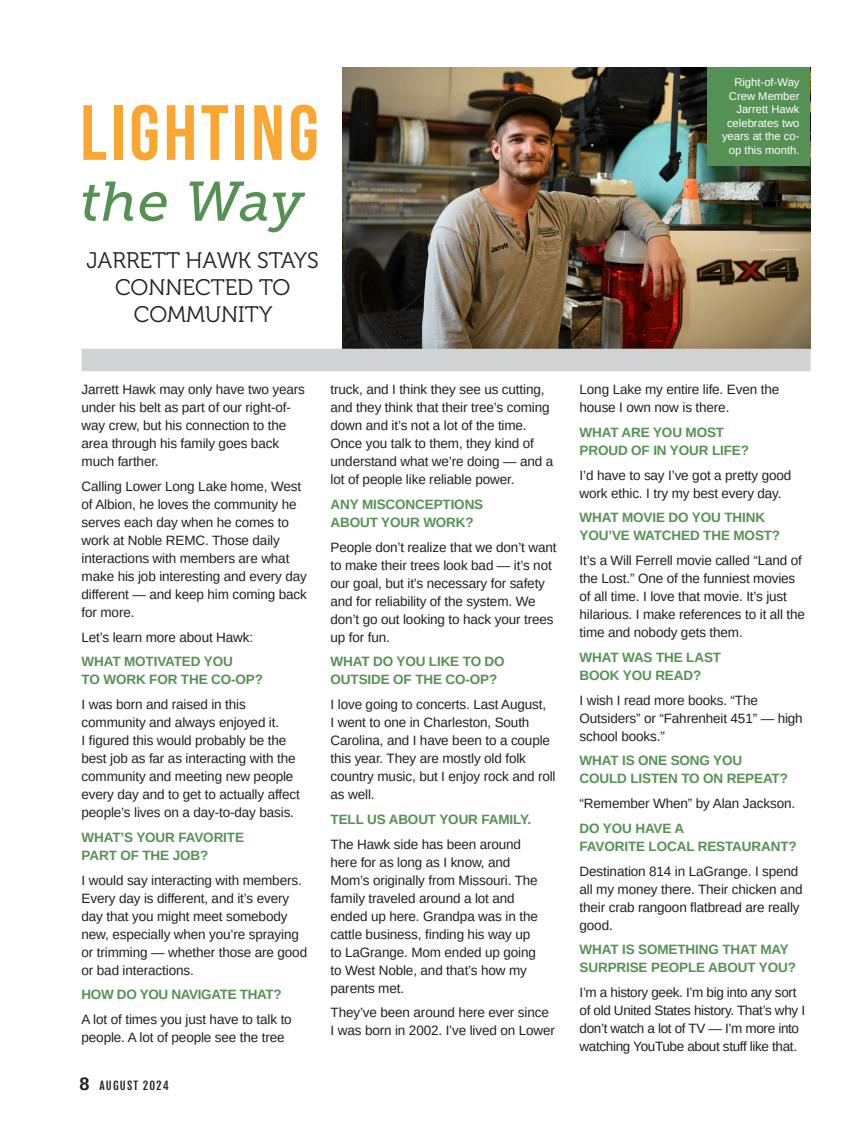
<style>
.page{position:relative;width:864px;height:1134px;background:#fff}
.page>*{position:absolute;margin:0;border:0;box-sizing:border-box;transform-origin:0 0}
.t1{font:700 78px "Bebas Neue";letter-spacing:.05em;color:#faa633}
.t2{font:italic 55.5px "Museo Slab 500";letter-spacing:.01em;color:#559154}
.Body_Copy_Arimo_Single-Page{font:22.5px/27px "Museo 300";color:#231f20;text-align:center}
.Body_Copy_Arimo_Single-Page-2{font:13.5px/18px "Arimo";letter-spacing:-.01em;color:#231f20}
.Body_Copy_Arimo_Single-Page-3{font:700 13.5px/18px "Arimo";letter-spacing:-.01em;color:#559154}
.Photo_Caption_Black{font:11.25px/13.5px "Arimo";color:#fff;text-align:right}
.t3{font:11.25px "Fjalla One";letter-spacing:.1em;color:#231f20}
.s1{font-family:"Arimo";font-weight:700;font-size:18px}
</style>
<div class="page">
<img style="left:343px;top:68px;width:468px;height:280px">
<div style="left:82px;top:349px;width:729px;height:22px;background:#d1d2d4"></div>
<div style="left:707px;top:68px;width:103px;height:98px;background:#559154"></div>
<p class="t1" style="left:80px;top:90px;width:240px">lighting</p>
<p class="t2" style="left:80px;top:171px;width:225px">the Way</p>
<p class="Body_Copy_Arimo_Single-Page" style="left:87px;top:247px;width:234px">JARRETT HAWK STAYS<br>CONNECTED TO<br>COMMUNITY</p>
<p class="Photo_Caption_Black" style="left:722px;top:76px;width:79px">Right-of-Way<br>Crew Member<br>Jarrett Hawk celebrates two years at the co&shy;op this month.</p>
<p class="Body_Copy_Arimo_Single-Page-2" style="left:82px;top:380px;width:225px">Jarrett Hawk may only have two years under his belt as part of our right-of&shy;way crew, but his connection to the area through his family goes back much farther.</p>
<p class="Body_Copy_Arimo_Single-Page-2" style="left:82px;top:477px;width:227px">Calling Lower Long Lake home, West of Albion, he loves the community he serves each day when he comes to work at Noble REMC. Those daily interactions with members are what make his job interesting and every day different — and keep him coming back for more.</p>
<p class="Body_Copy_Arimo_Single-Page-2" style="left:82px;top:628px;width:173px">Let’s learn more about Hawk:</p>
<p class="Body_Copy_Arimo_Single-Page-3" style="left:82px;top:653px;width:183px">WHAT MOTIVATED YOU<br>TO WORK FOR THE CO-OP?</p>
<p class="Body_Copy_Arimo_Single-Page-2" style="left:82px;top:695px;width:220px">I was born and raised in this community and always enjoyed it.<br>I figured this would probably be the best job as far as interacting with the community and meeting new people every day and to get to actually affect people’s lives on a day-to-day basis.</p>
<p class="Body_Copy_Arimo_Single-Page-3" style="left:82px;top:828px;width:164px">WHAT’S YOUR FAVORITE<br>PART OF THE JOB?</p>
<p class="Body_Copy_Arimo_Single-Page-2" style="left:82px;top:871px;width:227px">I would say interacting with members.<br>Every day is different, and it’s every day that you might meet somebody new, especially when you’re spraying or trimming — whether those are good or bad interactions.</p>
<p class="Body_Copy_Arimo_Single-Page-3" style="left:82px;top:986px;width:202px">HOW DO YOU NAVIGATE THAT?</p>
<p class="Body_Copy_Arimo_Single-Page-2" style="left:82px;top:1010px;width:212px">A lot of times you just have to talk to people. A lot of people see the tree</p>
<p class="t3" style="left:80px;top:1079px;width:91px"><span class="s1">8</span> AUGUST 2024</p>
<p class="Body_Copy_Arimo_Single-Page-2" style="left:331px;top:380px;width:224px">truck, and I think they see us cutting, and they think that their tree’s coming down and it’s not a lot of the time.<br>Once you talk to them, they kind of understand what we’re doing — and a lot of people like reliable power.</p>
<p class="Body_Copy_Arimo_Single-Page-3" style="left:331px;top:495px;width:154px">ANY MISCONCEPTIONS<br>ABOUT YOUR WORK?</p>
<p class="Body_Copy_Arimo_Single-Page-2" style="left:331px;top:538px;width:227px">People don’t realize that we don’t want to make their trees look bad — it’s not our goal, but it’s necessary for safety and for reliability of the system. We don’t go out looking to hack your trees up for fun.</p>
<p class="Body_Copy_Arimo_Single-Page-3" style="left:331px;top:653px;width:176px">WHAT DO YOU LIKE TO DO<br>OUTSIDE OF THE CO-OP?</p>
<p class="Body_Copy_Arimo_Single-Page-2" style="left:331px;top:695px;width:227px">I love going to concerts. Last August,<br>I went to one in Charleston, South<br>Carolina, and I have been to a couple this year. They are mostly old folk country music, but I enjoy rock and roll as well.</p>
<p class="Body_Copy_Arimo_Single-Page-3" style="left:331px;top:810px;width:202px">TELL US ABOUT YOUR FAMILY.</p>
<p class="Body_Copy_Arimo_Single-Page-2" style="left:331px;top:835px;width:209px">The Hawk side has been around here for as long as I know, and<br>Mom’s originally from Missouri. The family traveled around a lot and ended up here. Grandpa was in the cattle business, finding his way up to LaGrange. Mom ended up going to West Noble, and that’s how my parents met.</p>
<p class="Body_Copy_Arimo_Single-Page-2" style="left:331px;top:1004px;width:226px">They’ve been around here ever since<br>I was born in 2002. I’ve lived on Lower</p>
<p class="Body_Copy_Arimo_Single-Page-2" style="left:580px;top:380px;width:201px">Long Lake my entire life. Even the house I own now is there.</p>
<p class="Body_Copy_Arimo_Single-Page-3" style="left:580px;top:423px;width:171px">WHAT ARE YOU MOST<br>PROUD OF IN YOUR LIFE?</p>
<p class="Body_Copy_Arimo_Single-Page-2" style="left:580px;top:466px;width:213px">I’d have to say I’ve got a pretty good work ethic. I try my best every day.</p>
<p class="Body_Copy_Arimo_Single-Page-3" style="left:580px;top:509px;width:202px">WHAT MOVIE DO YOU THINK<br>YOU’VE WATCHED THE MOST?</p>
<p class="Body_Copy_Arimo_Single-Page-2" style="left:580px;top:551px;width:227px">It’s a Will Ferrell movie called “Land of the Lost.” One of the funniest movies of all time. I love that movie. It’s just hilarious. I make references to it all the time and nobody gets them.</p>
<p class="Body_Copy_Arimo_Single-Page-3" style="left:580px;top:648px;width:143px">WHAT WAS THE LAST<br>BOOK YOU READ?</p>
<p class="Body_Copy_Arimo_Single-Page-2" style="left:580px;top:691px;width:225px">I wish I read more books. “The<br>Outsiders” or “Fahrenheit 451” — high school books.”</p>
<p class="Body_Copy_Arimo_Single-Page-3" style="left:580px;top:752px;width:210px">WHAT IS ONE SONG YOU<br>COULD LISTEN TO ON REPEAT?</p>
<p class="Body_Copy_Arimo_Single-Page-2" style="left:580px;top:794px;width:217px">“Remember When” by Alan Jackson.</p>
<p class="Body_Copy_Arimo_Single-Page-3" style="left:580px;top:819px;width:219px">DO YOU HAVE A<br>FAVORITE LOCAL RESTAURANT?</p>
<p class="Body_Copy_Arimo_Single-Page-2" style="left:580px;top:862px;width:224px">Destination 814 in LaGrange. I spend all my money there. Their chicken and their crab rangoon flatbread are really good.</p>
<p class="Body_Copy_Arimo_Single-Page-3" style="left:580px;top:941px;width:218px">WHAT IS SOMETHING THAT MAY<br>SURPRISE PEOPLE ABOUT YOU?</p>
<p class="Body_Copy_Arimo_Single-Page-2" style="left:580px;top:983px;width:227px">I’m a history geek. I’m big into any sort of old United States history. That’s why I don’t watch a lot of TV — I’m more into watching YouTube about stuff like that.</p>
</div>
